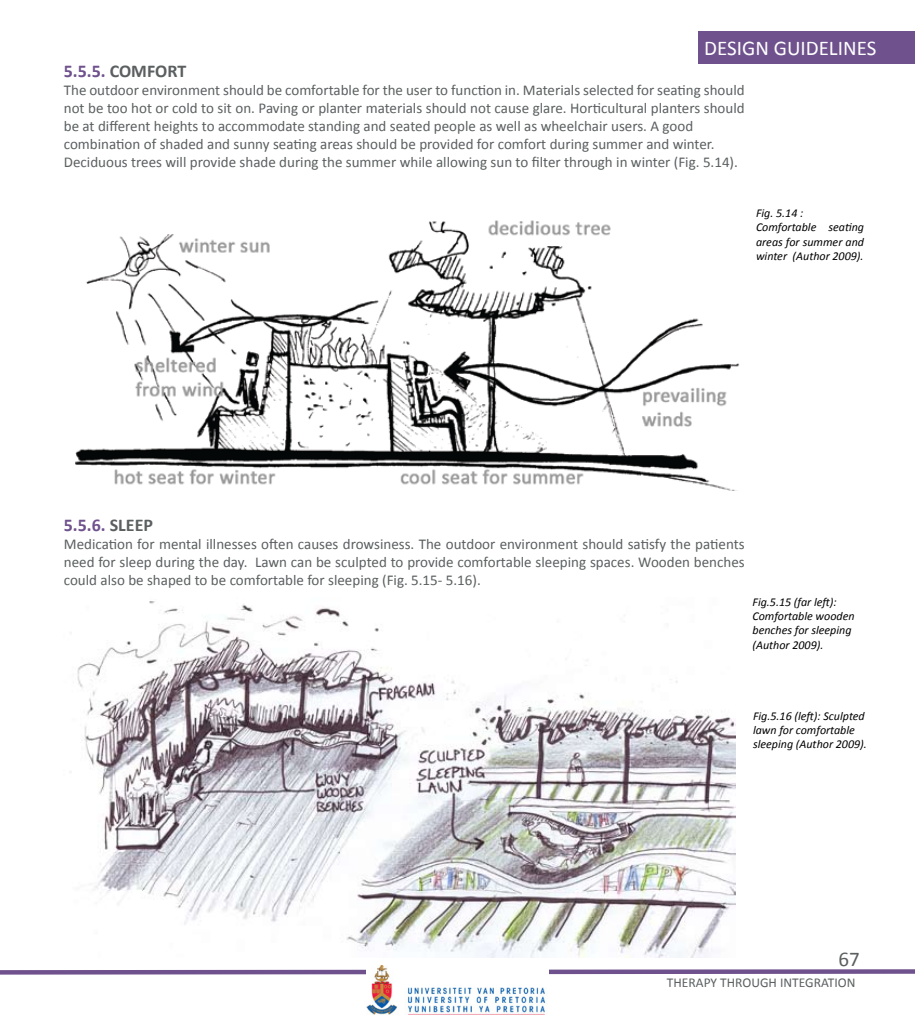
<style>
.page{position:relative;width:915px;height:1021px;background:#fff}
.page>*{position:absolute;margin:0;border:0;box-sizing:border-box;transform-origin:0 0}
.t1{font:21px "Calibri";color:#fff}
.t2{font:21px "Calibri";color:#5b5f60}
.t3{font:700 18px "Calibri";letter-spacing:-.005em;color:#5b5f60}
.t4{font:700 18px "Calibri";color:#6f518d}
.t5{font:15px/18px "Calibri";color:#5b5f60}
.t6{font:13.5px "Calibri";color:#5b5f60}
.t7{font:italic 12px/14.4px "Calibri";color:#000}
.s1{color:#6f518d}
.s2{color:#5b5f60}
</style>
<div class="page">
<div style="left:698px;top:31px;width:216px;height:33px;background:#6f518d"></div>
<svg style="left:0;top:969px;width:914px;height:6px;background:#937ca9"></svg>
<img style="left:75px;top:220px;width:665px;height:271px">
<img style="left:70px;top:601px;width:665px;height:356px">
<img style="left:367px;top:965px;width:181px;height:49px">
<h1 class="t1" style="left:704px;top:35px;width:174px">DESIGN GUIDELINES</h1>
<p class="t3" style="left:64px;top:60px;width:124px"><span class="s1">5.5.5.</span> COMFORT</p>
<p class="t5" style="left:64px;top:81px;width:682px">The outdoor environment should be comfortable for the user to function in. Materials selected for seating should not be too hot or cold to sit on. Paving or planter materials should not cause glare. Horticultural planters should be at different heights to accommodate standing and seated people as well as wheelchair users. A good combination of shaded and sunny seating areas should be provided for comfort during summer and winter.<br>Deciduous trees will provide shade during the summer while allowing sun to filter through in winter (Fig. 5.14).</p>
<p class="t7" style="left:755px;top:205px;width:109px">Fig. 5.14 :<br>Comfortable seating areas for summer and winter (Author 2009).</p>
<p class="t4" style="left:64px;top:514px;width:91px">5.5.6. <span class="s2">SLEEP</span></p>
<p class="t5" style="left:64px;top:534px;width:682px;text-align:justify">Medication for mental illnesses often causes drowsiness. The outdoor environment should satisfy the patients need for sleep during the day. Lawn can be sculpted to provide comfortable sleeping spaces. Wooden benches could also be shaped to be comfortable for sleeping (Fig. 5.15- 5.16).</p>
<p class="t7" style="left:752px;top:594px;width:104px">Fig.5.15 (far left):<br>Comfortable wooden benches for sleeping (Author 2009).</p>
<p class="t7" style="left:752px;top:708px;width:115px">Fig.5.16 (left): Sculpted lawn for comfortable sleeping (Author 2009).</p>
<h1 class="t2" style="left:838px;top:946px;width:23px">67</h1>
<p class="t6" style="left:666px;top:973px;width:190px">THERAPY THROUGH INTEGRATION</p>
</div>
